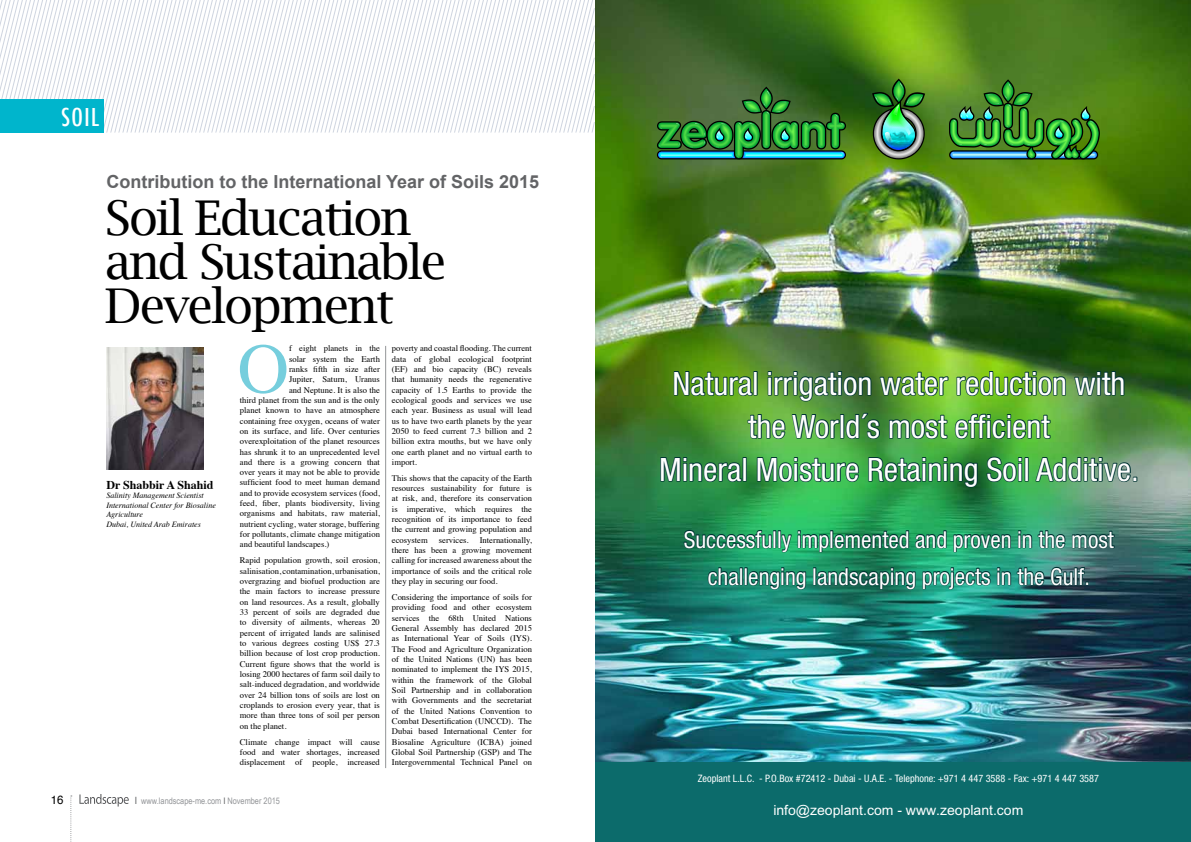
<style>
.page{position:relative;width:1191px;height:842px;background:#fff}
.page>*{position:absolute;margin:0;border:0;box-sizing:border-box;transform-origin:0 0}
.t1{font:71px "Times";color:#76cedd}
.t2{font:48px/44px "Lucida Bright";letter-spacing:-.04em;color:#000}
.t3{font:condensed 32.2px/43px "Helvetica 57";color:#fff;text-align:center}
.t4{font:500 condensed 24px "Futura";color:#fff}
.t5{font:condensed 23.3px/37px "Helvetica 57";color:#fff;text-align:center}
.t6{font:700 18px "Arial";color:#636466}
.t7{font:14px "Arial Unicode MS";color:#fff}
.t8{font:700 12px "Times";color:#000}
.t9{font:12px "Helvetica";color:#000;scale:.95 1}
.t10{font:condensed 10.2px "Helvetica 57";color:#fff}
.t11{font:9px "Arial Narrow";color:#939598}
.t12{font:8.6px/10.3px "Times";color:#000;text-align:justify}
.t13{font:italic 8px/9.6px "Times";color:#000}
.s1{font-size:10px;color:#58595b}
.s2{color:#58595b}
</style>
<div class="page">
<svg style="left:79px;top:794px;width:50px;height:12px"></svg>
<svg style="left:70px;top:795px;width:2px;height:47px"></svg>
<svg style="left:0;top:0;width:595px;height:133px"></svg>
<div style="left:0;top:100px;width:103px;height:33px;background:#00b5cc"></div>
<img style="left:106px;top:348px;width:97px;height:122px">
<hr style="left:385px;top:346px;width:1px;height:422px;background:#939598">
<img style="left:595px;top:0;width:596px;height:762px">
<div style="left:595px;top:762px;width:596px;height:80px;background:#0c6b6b"></div>
<svg style="left:673px;top:370px;width:80px;height:27px;background:#3a7622"></svg>
<div style="left:753px;top:371px;width:4px;height:25px;border:2px solid #033"></div>
<svg style="left:767px;top:371px;width:105px;height:31px;background:#346738"></svg>
<svg style="left:878px;top:371px;width:71px;height:26px;background:#47812e"></svg>
<svg style="left:955px;top:370px;width:111px;height:27px;background:#4d8a2f"></svg>
<svg style="left:1073px;top:370px;width:52px;height:27px"></svg>
<svg style="left:746px;top:412px;width:135px;height:28px;background:#3b803d"></svg>
<svg style="left:888px;top:414px;width:60px;height:26px;background:#367f39"></svg>
<svg style="left:954px;top:413px;width:97px;height:27px;background:#388534"></svg>
<svg style="left:659px;top:456px;width:83px;height:27px;background:#1d693c"></svg>
<div style="left:742px;top:457px;width:5px;height:25px;border:2px solid #033"></div>
<svg style="left:756px;top:456px;width:104px;height:27px;background:#2c8646"></svg>
<svg style="left:867px;top:456px;width:111px;height:32px;background:#1e743a"></svg>
<svg style="left:985px;top:456px;width:37px;height:27px"></svg>
<div style="left:1024px;top:457px;width:4px;height:25px;border:2px solid #033"></div>
<svg style="left:1034px;top:456px;width:103px;height:27px;background:#427f58"></svg>
<svg style="left:683px;top:529px;width:89px;height:21px;background:#116d4a"></svg>
<div style="left:773px;top:530px;width:3px;height:18px;border:1px solid #033"></div>
<div style="left:777px;top:530px;width:4px;height:18px;border:1px solid #033"></div>
<svg style="left:780px;top:529px;width:231px;height:29px;background:#188358"></svg>
<svg style="left:1018px;top:529px;width:97px;height:21px;background:#287161"></svg>
<svg style="left:707px;top:566px;width:33px;height:20px"></svg>
<div style="left:739px;top:567px;width:4px;height:18px;border:1px solid #033"></div>
<div style="left:744px;top:567px;width:3px;height:18px;border:1px solid #033"></div>
<svg style="left:747px;top:567px;width:60px;height:23px"></svg>
<div style="left:813px;top:567px;width:3px;height:18px;border:1px solid #033"></div>
<svg style="left:816px;top:566px;width:273px;height:24px;background:#196c5d"></svg>
<svg style="left:657px;top:87px;width:189px;height:72px;background:#327b41"></svg>
<svg style="left:949px;top:79px;width:150px;height:80px;background:#438936"></svg>
<img style="left:872px;top:79px;width:53px;height:80px">
<h3 class="t4" style="left:61px;top:102px;width:39px">soil</h3>
<h3 class="t6" style="left:106px;top:170px;width:434px">Contribution to the International Year of Soils 2015</h3>
<h2 class="t2" style="left:105px;top:195px;width:343px">Soil Education and Sustainable<br>Development</h2>
<h3 class="t8" style="left:106px;top:473px;width:109px">Dr Shabbir A Shahid</h3>
<p class="t13" style="left:106px;top:490px;width:111px">Salinity Management Scientist<br>International Center for Biosaline<br>Agriculture<br>Dubai, United Arab Emirates</p>
<h1 class="t1" style="left:238px;top:302px;width:53px">O</h1>
<p class="t12" style="left:289px;top:342px;width:92px">f eight planets in the</p>
<p class="t12" style="left:289px;top:353px;width:92px">solar system the Earth</p>
<p class="t12" style="left:289px;top:363px;width:92px">ranks fifth in size after</p>
<p class="t12" style="left:289px;top:373px;width:92px">Jupiter, Saturn, Uranus</p>
<p class="t12" style="left:289px;top:384px;width:92px">and Neptune. It is also the</p>
<p class="t12" style="left:240px;top:394px;width:141px">third planet from the sun and is the only</p>
<p class="t12" style="left:240px;top:404px;width:142px">planet known to have an atmosphere</p>
<p class="t12" style="left:240px;top:415px;width:142px">containing free oxygen, oceans of water</p>
<p class="t12" style="left:240px;top:425px;width:142px">on its surface, and life. Over centuries</p>
<p class="t12" style="left:240px;top:435px;width:141px">overexploitation of the planet resources</p>
<p class="t12" style="left:240px;top:446px;width:142px">has shrunk it to an unprecedented level</p>
<p class="t12" style="left:240px;top:456px;width:141px">and there is a growing concern that</p>
<p class="t12" style="left:240px;top:466px;width:141px">over years it may not be able to provide</p>
<p class="t12" style="left:240px;top:477px;width:142px">sufficient food to meet human demand</p>
<p class="t12" style="left:240px;top:487px;width:142px">and to provide ecosystem services (food,</p>
<p class="t12" style="left:240px;top:497px;width:142px">feed, fiber, plants biodiversity, living</p>
<p class="t12" style="left:240px;top:508px;width:142px">organisms and habitats, raw material,</p>
<p class="t12" style="left:240px;top:518px;width:141px">nutrient cycling, water storage, buffering</p>
<p class="t12" style="left:240px;top:528px;width:142px">for pollutants, climate change mitigation</p>
<p class="t12" style="left:240px;top:539px;width:91px">and beautiful landscapes.)</p>
<p class="t12" style="left:240px;top:555px;width:142px">Rapid population growth, soil erosion, salinisation, contamination, urbanisation, overgrazing and biofuel production are the main factors to increase pressure on land resources. As a result, globally 33 percent of soils are degraded due to diversity of ailments, whereas 20 percent of irrigated lands are salinised to various degrees costing US$ 27.3 billion because of lost crop production.<br>Current figure shows that the world is losing 2000 hectares of farm soil daily to salt-induced degradation, and worldwide over 24 billion tons of soils are lost on croplands to erosion every year, that is more than three tons of soil per person on the planet.</p>
<p class="t12" style="left:240px;top:736px;width:141px">Climate change impact will cause food and water shortages, increased displacement of people, increased</p>
<h3 class="t9" style="left:51px;top:790px;width:15px">16</h3>
<p class="t11" style="left:135px;top:794px;width:147px"><span class="s1">I</span> www.landscape-me.com <span class="s2">I</span> November 2015</p>
<p class="t12" style="left:392px;top:343px;width:142px">poverty and coastal flooding. The current data of global ecological footprint (EF) and bio capacity (BC) reveals that humanity needs the regenerative capacity of 1.5 Earths to provide the ecological goods and services we use each year. Business as usual will lead us to have two earth planets by the year 2050 to feed current 7.3 billion and 2 billion extra mouths, but we have only one earth planet and no virtual earth to import.</p>
<p class="t12" style="left:392px;top:472px;width:142px">This shows that the capacity of the Earth resources sustainability for future is at risk, and, therefore its conservation is imperative, which requires the recognition of its importance to feed the current and growing population and ecosystem</p>
<p class="t12" style="left:392px;top:534px;width:142px;text-indent:88px">Internationally, there has been a growing movement calling for increased awareness about the importance of soils and the critical role they play in securing our food.</p>
<p class="t12" style="left:392px;top:591px;width:142px">Considering the importance of soils for providing food and other ecosystem services the 68th United Nations General Assembly has declared 2015 as International Year of Soils (IYS).<br>The Food and Agriculture Organization of the United Nations (UN) has been nominated to implement the IYS 2015, within the framework of the Global Soil Partnership and in collaboration with Governments and the secretariat of the United Nations Convention to Combat Desertification (UNCCD). The Dubai based International Center for Biosaline Agriculture (ICBA) joined Global Soil Partnership (GSP) and The Intergovernmental Technical Panel on</p>
<p class="t12" style="left:439px;top:534px;width:31px">services.</p>
<h3 class="t3" style="left:659px;top:362px;width:481px">Natural irrigation water reduction with the World´s most efficient<br>Mineral Moisture Retaining Soil Additive.</h3>
<h3 class="t5" style="left:683px;top:521px;width:432px">Successfully implemented and proven in the most challenging landscaping projects in the Gulf.</h3>
<p class="t10" style="left:698px;top:772px;width:403px">Zeoplant L.L.C. - P.O.Box #72412 - Dubai - U.A.E. - Telephone: +971 4 447 3588 - Fax: +971 4 447 3587</p>
<h3 class="t7" style="left:773px;top:800px;width:251px">info@zeoplant.com - www.zeoplant.com</h3>
</div>
